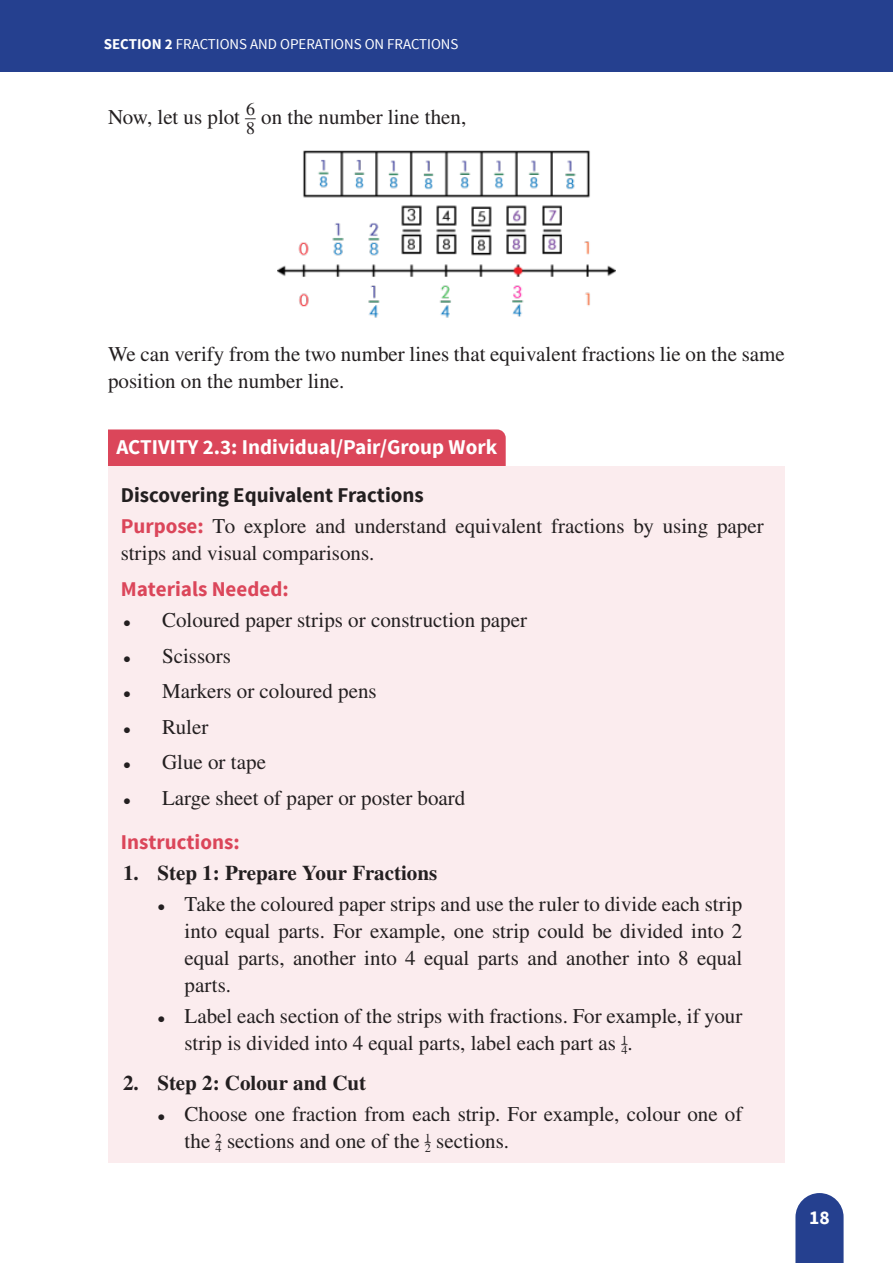
<style>
.page{position:relative;width:893px;height:1263px;background:#fff}
.page>*{position:absolute;margin:0;border:0;box-sizing:border-box;transform-origin:0 0}
.t1{font:21px/27px "STIX General";color:#231f20}
.t2{font:700 21px "STIX General";color:#231f20}
.t3{font:700 21px "Source Sans Pro";color:#fff}
.t4{font:700 21px "Source Sans Pro";color:#231f20}
.t5{font:700 21px "Source Sans Pro";color:#db465a}
.t6{font:700 19.5px "Source Sans Pro";color:#fff}
.t7{font:17.85px "STIX General";color:#231f20}
.t8{font:15px "Source Sans Pro";color:#fff}
.t9{font:12.3px "STIX General";color:#231f20}
.s1{font-weight:700}
.s2{font-family:"Source Sans Pro";font-weight:700;color:#db465a}
.s3{font-size:15px}
</style>
<div class="page">
<svg style="left:795px;top:1193px;width:49px;height:70px;background:#395199"></svg>
<div style="left:0;top:0;width:893px;height:72px;background:#25408f"></div>
<div style="left:108px;top:429px;width:398px;height:37px;background:#db465a"></div>
<div style="left:108px;top:466px;width:677px;height:62px;background:#fbecee"></div>
<div style="left:108px;top:498px;width:677px;height:89px;background:#fbecee"></div>
<div style="left:108px;top:560px;width:677px;height:62px;background:#fbecee"></div>
<div style="left:108px;top:591px;width:677px;height:50px;background:#fbecee"></div>
<div style="left:108px;top:627px;width:677px;height:49px;background:#fbecee"></div>
<div style="left:108px;top:662px;width:677px;height:50px;background:#fbecee"></div>
<div style="left:108px;top:698px;width:677px;height:49px;background:#fbecee"></div>
<div style="left:108px;top:733px;width:677px;height:50px;background:#fbecee"></div>
<div style="left:108px;top:769px;width:677px;height:49px;background:#fbecee"></div>
<div style="left:108px;top:813px;width:677px;height:62px;background:#fbecee"></div>
<div style="left:108px;top:875px;width:677px;height:131px;background:#fbecee"></div>
<div style="left:108px;top:988px;width:677px;height:76px;background:#fbecee"></div>
<div style="left:108px;top:1054px;width:677px;height:50px;background:#fbecee"></div>
<div style="left:108px;top:1086px;width:677px;height:76px;background:#fbecee"></div>
<img style="left:278px;top:151px;width:337px;height:167px">
<p class="t8" style="left:104px;top:35px;width:356px"><span class="s1">SECTION 2</span> FRACTIONS AND OPERATIONS ON FRACTIONS</p>
<p class="t1" style="left:108px;top:104px;width:360px">Now, let us plot <sup>__6</sup> on the number line then,</p>
<p class="t7" style="left:246px;top:115px;width:10px">8</p>
<p class="t1" style="left:108px;top:342px;width:678px">We can verify from the two number lines that equivalent fractions lie on the same position on the number line.</p>
<p class="t3" style="left:117px;top:433px;width:382px">ACTIVITY 2.3: Individual/Pair/Group Work</p>
<p class="t4" style="left:121px;top:481px;width:304px">Discovering Equivalent Fractions</p>
<p class="t1" style="left:121px;top:514px;width:644px"><span class="s2">Purpose:</span> To explore and understand equivalent fractions by using paper strips and visual comparisons.</p>
<p class="t5" style="left:121px;top:575px;width:169px">Materials Needed:</p>
<p class="t1" style="left:123px;top:607px;width:406px"><span class="s3">•</span> Coloured paper strips or construction paper</p>
<p class="t1" style="left:123px;top:643px;width:109px"><span class="s3">•</span> Scissors</p>
<p class="t1" style="left:123px;top:678px;width:255px"><span class="s3">•</span> Markers or coloured pens</p>
<p class="t1" style="left:123px;top:714px;width:87px"><span class="s3">•</span> Ruler</p>
<p class="t1" style="left:123px;top:749px;width:145px"><span class="s3">•</span> Glue or tape</p>
<p class="t1" style="left:123px;top:785px;width:344px"><span class="s3">•</span> Large sheet of paper or poster board</p>
<p class="t5" style="left:121px;top:828px;width:120px">Instructions:</p>
<p class="t2" style="left:123px;top:858px;width:316px">1. Step 1: Prepare Your Fractions</p>
<p class="t1" style="left:185px;top:891px;width:559px;text-align:justify;text-indent:-27px"><span class="s3">•</span> Take the coloured paper strips and use the ruler to divide each strip into equal parts. For example, one strip could be divided into 2 equal parts, another into 4 equal parts and another into 8 equal parts.</p>
<p class="t1" style="left:185px;top:1004px;width:559px;text-indent:-27px"><span class="s3">•</span> Label each section of the strips with fractions. For example, if your strip is divided into 4 equal parts, label each part as <sup>1</sup><sup>_</sup></p>
<p class="t9" style="left:621px;top:1042px;width:13px">4<sup>.</sup></p>
<p class="t2" style="left:123px;top:1068px;width:245px">2. Step 2: Colour and Cut</p>
<p class="t1" style="left:185px;top:1102px;width:559px;text-indent:-27px"><span class="s3">•</span> Choose one fraction from each strip. For example, colour one of the <sup>2</sup><sup>_</sup></p>
<p class="t1" style="left:216px;top:1129px;width:217px"><sub>4</sub> sections and one of the <sup>1</sup><sup>_</sup></p>
<p class="t1" style="left:425px;top:1129px;width:86px"><sub>2</sub> sections.</p>
<p class="t6" style="left:809px;top:1205px;width:22px">18</p>
</div>
